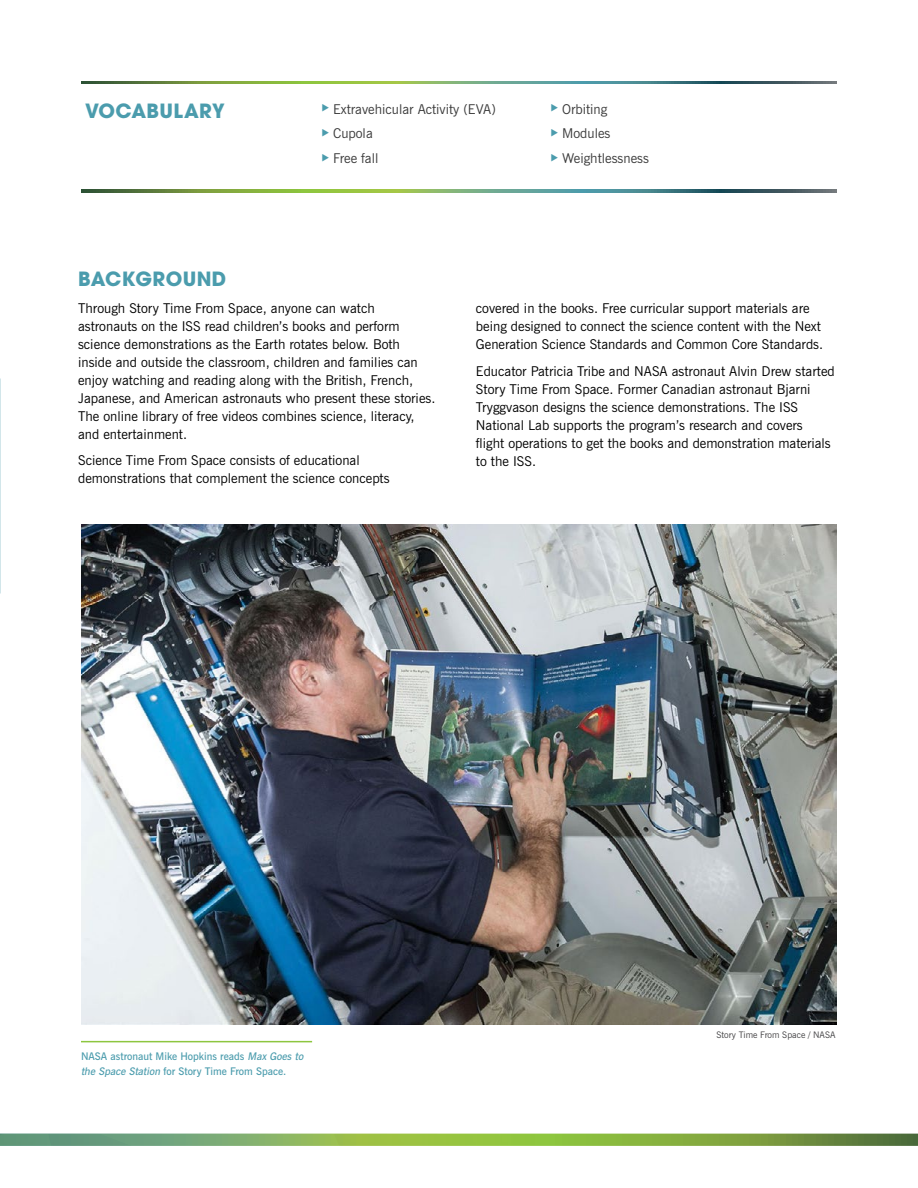
<style>
.page{position:relative;width:918px;height:1188px;background:#fff}
.page>*{position:absolute;margin:0;border:0;box-sizing:border-box;transform-origin:0 0}
.t1{font:700 19.5px "ITC Avant Garde Pro";letter-spacing:.02em;color:#4b9cad}
.t2{font:13.5px/18px "News Gothic BT";color:#000}
.t3{font:13.5px/24.8px "News Gothic BT";color:#3a3a3a}
.t4{font:600 10.5px/15px "News Gothic BT";color:#4b9cad}
.t5{font:9px "News Gothic BT";color:#414042}
.s1{font-style:italic}
</style>
<div class="page">
<svg style="left:0;top:1134px;width:918px;height:12px;background:#7ea954"></svg>
<img style="left:81px;top:524px;width:756px;height:501px">
<hr style="left:81px;top:1041px;width:231px;height:1px;background:#8dc63f">
<svg style="left:81px;top:81px;width:756px;height:3px;background:#649262"></svg>
<svg style="left:81px;top:190px;width:756px;height:3px;background:#649262"></svg>
<h1 class="t1" style="left:85px;top:98px;width:141px">VOCABULARY</h1>
<p class="t3" style="left:333px;top:96px;width:164px">Extravehicular Activity (EVA)<br>Cupola<br>Free fall</p>
<p class="t3" style="left:562px;top:96px;width:88px">Orbiting<br>Modules<br>Weightlessness</p>
<h1 class="t1" style="left:78px;top:266px;width:150px">BACKGROUND</h1>
<p class="t2" style="left:78px;top:299px;width:359px">Through Story Time From Space, anyone can watch astronauts on the ISS read children’s books and perform science demonstrations as the Earth rotates below. Both inside and outside the classroom, children and families can enjoy watching and reading along with the British, French, Japanese, and American astronauts who present these stories.<br>The online library of free videos combines science, literacy, and entertainment.</p>
<p class="t2" style="left:78px;top:451px;width:313px">Science Time From Space consists of educational demonstrations that complement the science concepts</p>
<p class="t2" style="left:476px;top:299px;width:349px">covered in the books. Free curricular support materials are being designed to connect the science content with the Next<br>Generation Science Standards and Common Core Standards.</p>
<p class="t2" style="left:476px;top:362px;width:360px">Educator Patricia Tribe and NASA astronaut Alvin Drew started Story Time From Space. Former Canadian astronaut Bjarni Tryggvason designs the science demonstrations. The ISS National Lab supports the program’s research and covers<br>flight operations to get the books and demonstration materials to the ISS.</p>
<p class="t4" style="left:81px;top:1049px;width:226px">NASA astronaut Mike Hopkins reads <span class="s1">Max Goes to the Space Station</span> for Story Time From Space.</p>
<p class="t5" style="left:716px;top:1030px;width:121px">Story Time From Space / NASA</p>
</div>
